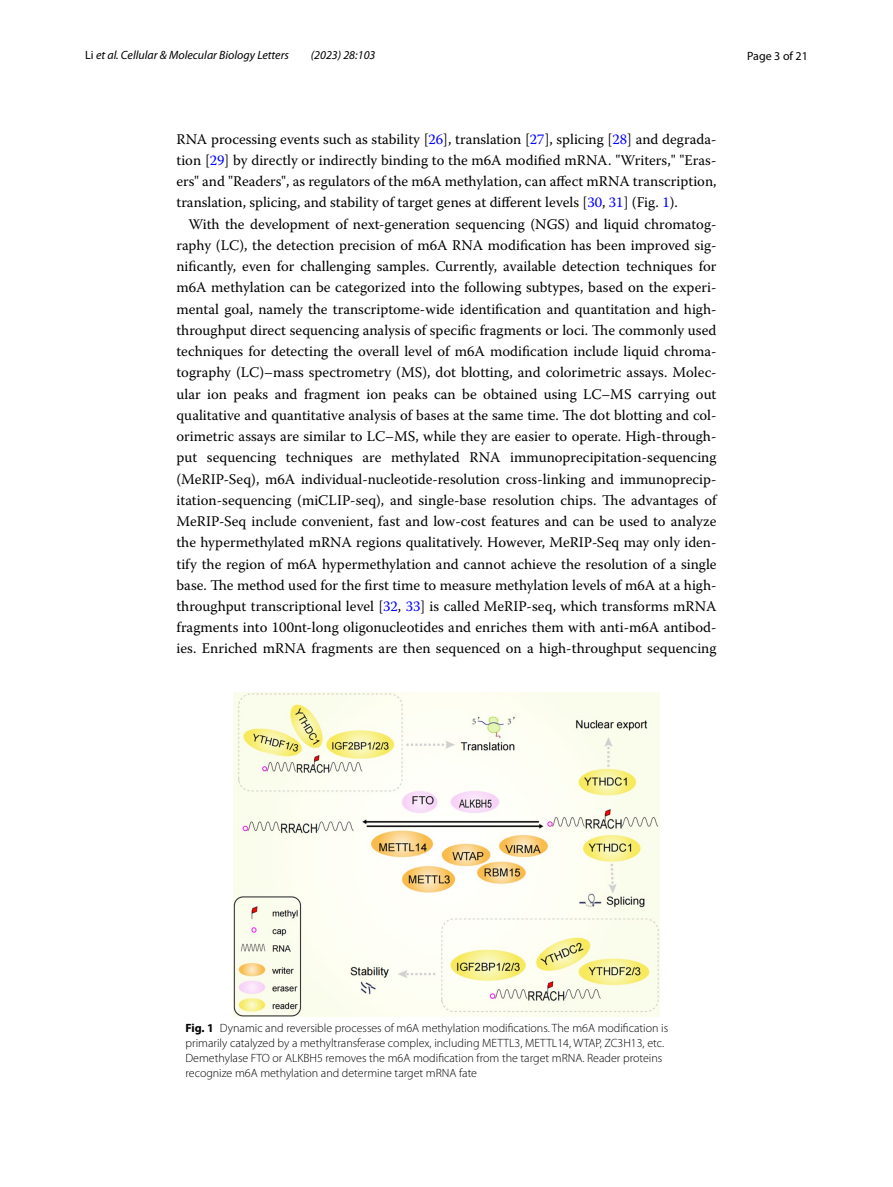
<style>
.page{position:relative;width:893px;height:1187px;background:#fff}
.page>*{position:absolute;margin:0;border:0;box-sizing:border-box;transform-origin:0 0}
.t1{font:14.7px/21.1px "Warnock Pro";color:#000;text-align:justify}
.t2{font:300 12px/15px "Myriad Pro";color:#000}
.t3{font:italic 12px "Myriad Pro";color:#000}
.t4{font:12px "Myriad Pro";color:#000}
.s1{font-style:normal}
.s2{color:#00f}
.s3{font-weight:700}
</style>
<div class="page">
<img style="left:234px;top:693px;width:425px;height:323px">
<p class="t3" style="left:85px;top:48px;width:205px"><span class="s1">Li</span> et al. Cellular &amp; Molecular Biology Letters</p>
<p class="t3" style="left:311px;top:48px;width:66px">(2023) 28:103</p>
<p class="t4" style="left:747px;top:48px;width:62px">Page 3 of 21</p>
<p class="t1" style="left:176px;top:128px;width:542px">RNA processing events such as stability [<span class="s2">26</span>], translation [<span class="s2">27</span>], splicing [<span class="s2">28</span>] and degrada&shy;tion [<span class="s2">29</span>] by directly or indirectly binding to the m6A modified mRNA. "Writers," "Eras&shy;ers" and "Readers", as regulators of the m6A methylation, can affect mRNA transcription, translation, splicing, and stability of target genes at different levels [<span class="s2">30</span>, <span class="s2">31</span>] (Fig. <span class="s2">1</span>).</p>
<p class="t1" style="left:176px;top:213px;width:542px;text-indent:12px">With the development of next-generation sequencing (NGS) and liquid chromatog&shy;raphy (LC), the detection precision of m6A RNA modification has been improved sig&shy;nificantly, even for challenging samples. Currently, available detection techniques for m6A methylation can be categorized into the following subtypes, based on the experi&shy;mental goal, namely the transcriptome-wide identification and quantitation and high&shy;throughput direct sequencing analysis of specific fragments or loci. The commonly used techniques for detecting the overall level of m6A modification include liquid chroma&shy;tography (LC)–mass spectrometry (MS), dot blotting, and colorimetric assays. Molec&shy;ular ion peaks and fragment ion peaks can be obtained using LC–MS carrying out qualitative and quantitative analysis of bases at the same time. The dot blotting and col&shy;orimetric assays are similar to LC–MS, while they are easier to operate. High-through&shy;put sequencing techniques are methylated RNA immunoprecipitation-sequencing (MeRIP-Seq), m6A individual-nucleotide-resolution cross-linking and immunoprecip&shy;itation-sequencing (miCLIP-seq), and single-base resolution chips. The advantages of MeRIP-Seq include convenient, fast and low-cost features and can be used to analyze the hypermethylated mRNA regions qualitatively. However, MeRIP-Seq may only iden&shy;tify the region of m6A hypermethylation and cannot achieve the resolution of a single base. The method used for the first time to measure methylation levels of m6A at a high&shy;throughput transcriptional level [<span class="s2">32</span>, <span class="s2">33</span>] is called MeRIP-seq, which transforms mRNA fragments into 100nt-long oligonucleotides and enriches them with anti-m6A antibod&shy;ies. Enriched mRNA fragments are then sequenced on a high-throughput sequencing</p>
<p class="t2" style="left:185px;top:1020px;width:484px"><span class="s3">Fig. 1</span> Dynamic and reversible processes of m6A methylation modifications. The m6A modification is primarily catalyzed by a methyltransferase complex, including METTL3, METTL14, WTAP, ZC3H13, etc.<br>Demethylase FTO or ALKBH5 removes the m6A modification from the target mRNA. Reader proteins recognize m6A methylation and determine target mRNA fate</p>
</div>
